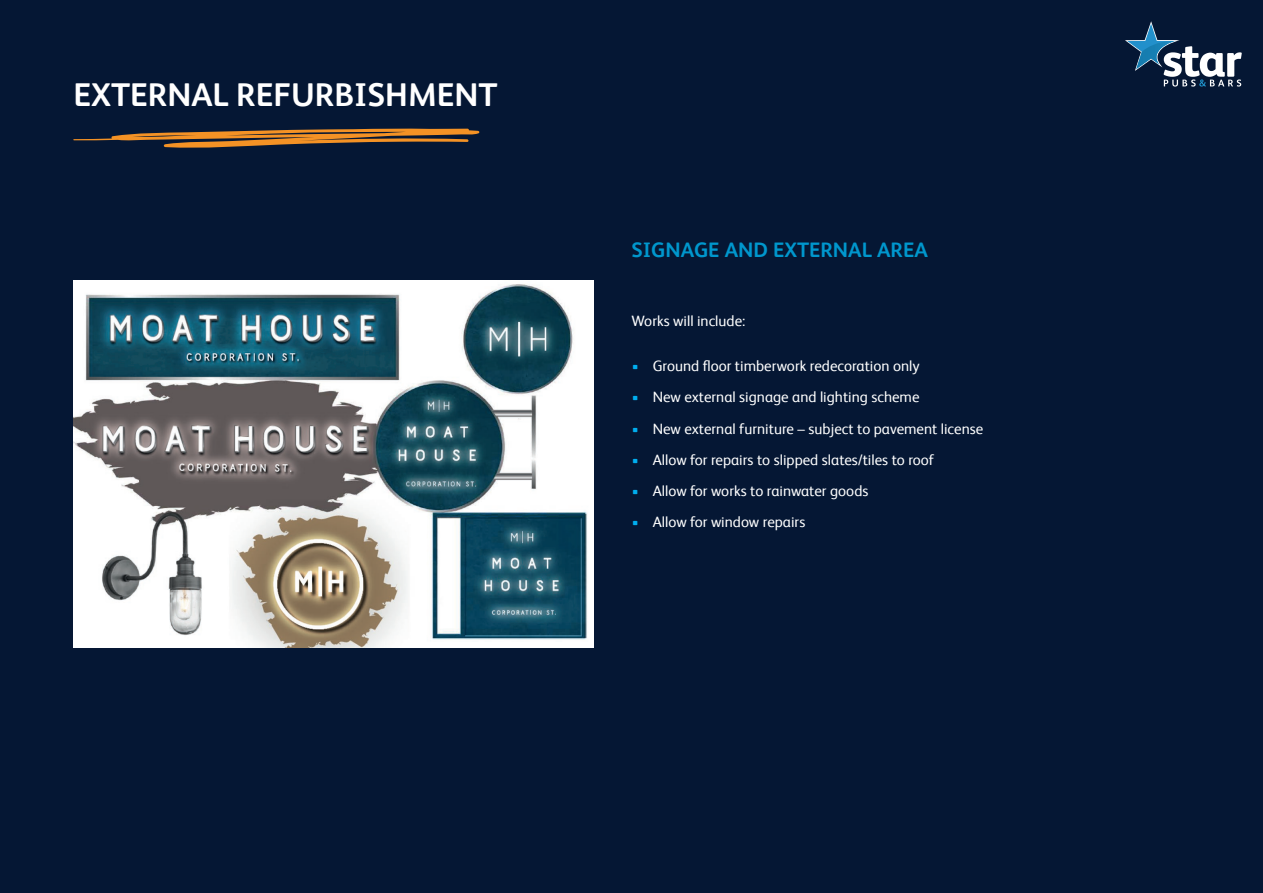
<style>
.page{position:relative;width:1263px;height:893px;background:#051734}
.page>*{position:absolute;margin:0;border:0;box-sizing:border-box;transform-origin:0 0}
.t1{font:700 33px "HEINEKEN Core";color:#fff}
.t2{font:700 21px "HEINEKEN Core";color:#0097cd}
.t3{font:15px "HEINEKEN Core";color:#fff}
.s1{color:#00aeef}
</style>
<div class="page">
<svg style="left:73px;top:128px;width:407px;height:20px"></svg>
<svg style="left:1125px;top:21px;width:117px;height:66px"></svg>
<img style="left:73px;top:281px;width:521px;height:366px">
<h1 class="t1" style="left:73px;top:72px;width:426px">EXTERNAL REFURBISHMENT</h1>
<h2 class="t2" style="left:631px;top:235px;width:298px">SIGNAGE AND EXTERNAL AREA</h2>
<p class="t3" style="left:631px;top:310px;width:115px">Works will include:</p>
<p class="t3" style="left:631px;top:355px;width:290px"><span class="s1">•</span> Ground floor timberwork redecoration only</p>
<p class="t3" style="left:631px;top:386px;width:289px"><span class="s1">•</span> New external signage and lighting scheme</p>
<p class="t3" style="left:631px;top:418px;width:353px"><span class="s1">•</span> New external furniture – subject to pavement license</p>
<p class="t3" style="left:631px;top:449px;width:304px"><span class="s1">•</span> Allow for repairs to slipped slates/tiles to roof</p>
<p class="t3" style="left:631px;top:480px;width:238px"><span class="s1">•</span> Allow for works to rainwater goods</p>
<p class="t3" style="left:631px;top:511px;width:175px"><span class="s1">•</span> Allow for window repairs</p>
</div>
